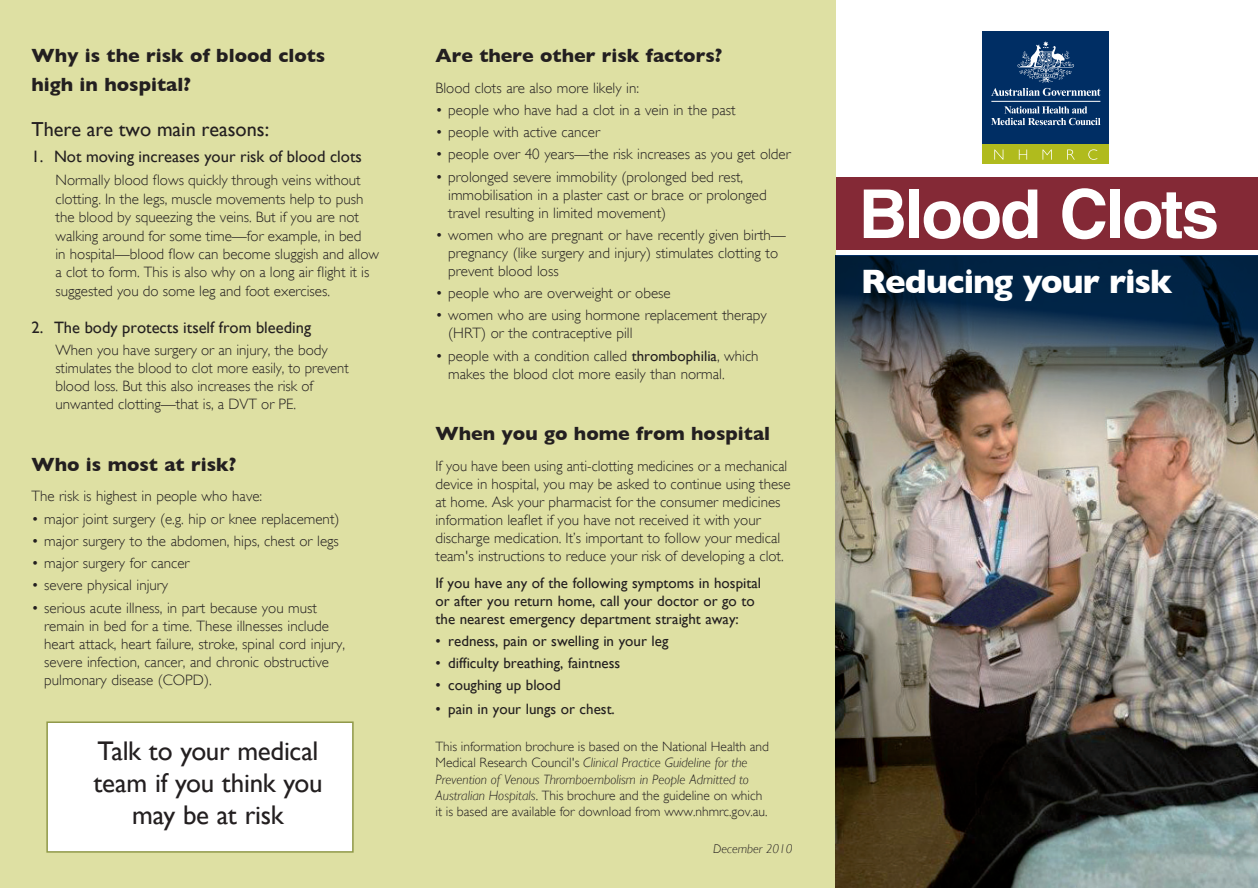
<style>
.page{position:relative;width:1258px;height:888px;background:#fff}
.page>*{position:absolute;margin:0;border:0;box-sizing:border-box;transform-origin:0 0}
.t1{font:700 67.5px "Helvetica LT Std";letter-spacing:-.035em;color:#fff}
.t2{font:700 34.5px "Gill Sans";letter-spacing:-.03em;color:#fff}
.t3{font:27px/32.4px "Gill Sans";letter-spacing:-.01em;color:#231f20;text-align:center}
.t4{font:20.25px "Gill Sans";color:#231f20}
.t5{font:700 19.5px/28.8px "Gill Sans";color:#231f20}
.t6{font:16.5px "Gill Sans";color:#231f20}
.t7{font:300 15px/18px "Gill Sans";color:#231f20}
.t8{font:15px/18px "Gill Sans";color:#231f20}
.t9{font:300 13.5px/16.2px "Gill Sans";color:#231f20}
.t10{font:italic 300 12.75px "Gill Sans";color:#231f20}
.s1{font-weight:400}
.s2{font-style:italic}
</style>
<div class="page">
<div style="left:0;top:0;width:835px;height:888px;background:#dee0a3"></div>
<img style="left:835px;top:505px;width:423px;height:383px">
<div style="left:983px;top:31px;width:126px;height:128px;background:#002e64"></div>
<div style="left:983px;top:145px;width:126px;height:19px;background:#b0bb1d"></div>
<svg style="left:994px;top:150px;width:9px;height:10px"></svg>
<svg style="left:1019px;top:150px;width:8px;height:10px"></svg>
<svg style="left:1042px;top:150px;width:10px;height:10px"></svg>
<svg style="left:1067px;top:150px;width:8px;height:10px"></svg>
<svg style="left:1088px;top:149px;width:9px;height:11px"></svg>
<svg style="left:991px;top:41px;width:109px;height:55px"></svg>
<hr style="left:991px;top:101px;width:109px;height:1px;background:#fff">
<svg style="left:991px;top:106px;width:109px;height:19px"></svg>
<img style="left:835px;top:255px;width:423px;height:250px">
<div style="left:836px;top:177px;width:422px;height:73px;background:#842936"></div>
<div style="left:46px;top:721px;width:308px;height:132px;background:#fff;border:2px solid #8f9848"></div>
<h3 class="t5" style="left:32px;top:41px;width:295px">Why is the risk of blood clots high in hospital?</h3>
<h3 class="t4" style="left:32px;top:117px;width:239px">There are two main reasons:</h3>
<p class="t6" style="left:32px;top:147px;width:332px">1. Not moving increases your risk of blood clots</p>
<p class="t7" style="left:56px;top:171px;width:325px;line-height:18.5px">Normally blood flows quickly through veins without clotting. In the legs, muscle movements help to push the blood by squeezing the veins. But if you are not walking around for some time—for example, in bed<br>in hospital—blood flow can become sluggish and allow a clot to form. This is also why on a long air flight it is suggested you do some leg and foot exercises.</p>
<p class="t6" style="left:32px;top:317px;width:281px">2. The body protects itself from bleeding</p>
<p class="t7" style="left:56px;top:341px;width:295px">When you have surgery or an injury, the body stimulates the blood to clot more easily, to prevent blood loss. But this also increases the risk of unwanted clotting—that is, a DVT or PE.</p>
<h3 class="t5" style="left:32px;top:449px;width:206px">Who is most at risk?</h3>
<p class="t7" style="left:32px;top:487px;width:232px">The risk is highest in people who have:</p>
<p class="t7" style="left:32px;top:510px;width:309px">• major joint surgery (e.g. hip or knee replacement)</p>
<p class="t7" style="left:32px;top:532px;width:309px">• major surgery to the abdomen, hips, chest or legs</p>
<p class="t7" style="left:32px;top:554px;width:160px">• major surgery for cancer</p>
<p class="t7" style="left:32px;top:576px;width:138px">• severe physical injury</p>
<p class="t7" style="left:44px;top:599px;width:302px;text-indent:-13px">• serious acute illness, in part because you must remain in bed for a time. These illnesses include heart attack, heart failure, stroke, spinal cord injury, severe infection, cancer, and chronic obstructive pulmonary disease (COPD).</p>
<h3 class="t3" style="left:93px;top:734px;width:231px">Talk to your medical team if you think you may be at risk</h3>
<h3 class="t5" style="left:435px;top:41px;width:288px">Are there other risk factors?</h3>
<p class="t7" style="left:435px;top:79px;width:205px">Blood clots are also more likely in:</p>
<p class="t7" style="left:435px;top:101px;width:302px">• people who have had a clot in a vein in the past</p>
<p class="t7" style="left:435px;top:123px;width:166px">• people with active cancer</p>
<p class="t7" style="left:435px;top:145px;width:357px">• people over 40 years—the risk increases as you get older</p>
<p class="t7" style="left:448px;top:168px;width:320px;text-indent:-13px">• prolonged severe immobility (prolonged bed rest, immobilisation in a plaster cast or brace or prolonged travel resulting in limited movement)</p>
<p class="t7" style="left:448px;top:226px;width:339px;text-indent:-13px">• women who are pregnant or have recently given birth— pregnancy (like surgery and injury) stimulates clotting to prevent blood loss</p>
<p class="t7" style="left:435px;top:284px;width:237px">• people who are overweight or obese</p>
<p class="t7" style="left:448px;top:306px;width:320px;text-indent:-13px">• women who are using hormone replacement therapy (HRT) or the contraceptive pill</p>
<p class="t7" style="left:448px;top:347px;width:312px;text-indent:-13px">• people with a condition called <span class="s1">thrombophilia</span>, which makes the blood clot more easily than normal.</p>
<h3 class="t5" style="left:435px;top:419px;width:336px">When you go home from hospital</h3>
<p class="t7" style="left:435px;top:457px;width:357px">If you have been using anti-clotting medicines or a mechanical device in hospital, you may be asked to continue using these at home. Ask your pharmacist for the consumer medicines information leaflet if you have not received it with your discharge medication. It’s important to follow your medical team's instructions to reduce your risk of developing a clot.</p>
<p class="t8" style="left:435px;top:573px;width:327px">If you have any of the following symptoms in hospital or after you return home, call your doctor or go to the nearest emergency department straight away:</p>
<p class="t8" style="left:435px;top:632px;width:234px">• redness, pain or swelling in your leg</p>
<p class="t8" style="left:435px;top:654px;width:186px">• difficulty breathing, faintness</p>
<p class="t8" style="left:435px;top:676px;width:127px">• coughing up blood</p>
<p class="t8" style="left:435px;top:699px;width:181px">• pain in your lungs or chest.</p>
<p class="t9" style="left:435px;top:739px;width:335px">This information brochure is based on the National Health and Medical Research Council's <span class="s2">Clinical Practice Guideline for the Prevention of Venous Thromboembolism in People Admitted to Australian Hospitals</span>. This brochure and the guideline on which it is based are available for download from www.nhmrc.gov.au.</p>
<p class="t10" style="left:713px;top:841px;width:81px">December 2010</p>
<h1 class="t1" style="left:859px;top:173px;width:362px">Blood Clots</h1>
<h2 class="t2" style="left:861px;top:261px;width:313px">Reducing your risk</h2>
</div>
